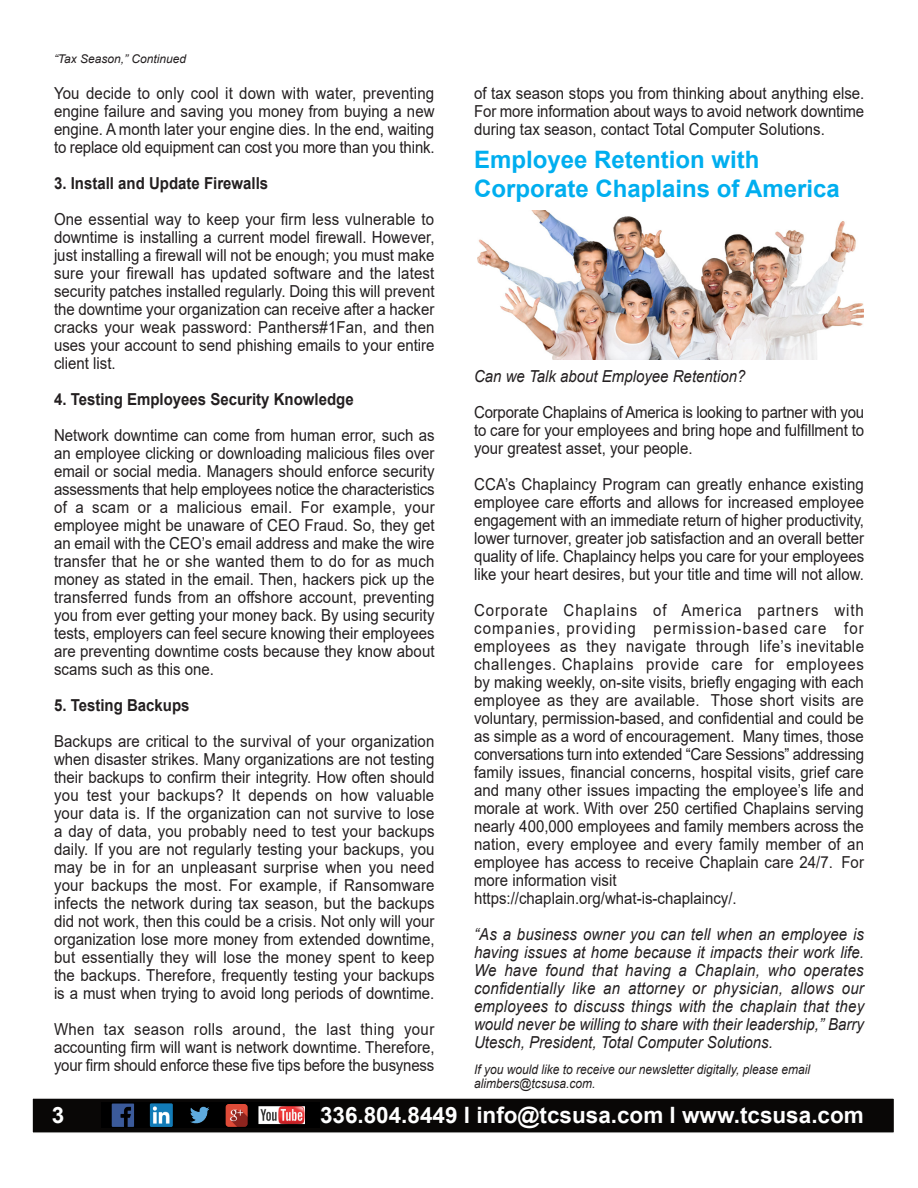
<style>
.page{position:relative;width:918px;height:1188px;background:#fff}
.page>*{position:absolute;margin:0;border:0;box-sizing:border-box;transform-origin:0 0}
.t1{font:700 24px/28.8px "Arial";color:#00aeef}
.t2{font:700 22.5px "Arial";color:#fff}
.Newsletter{font:16.5px/18px "Arial";color:#231f20;text-align:justify;scale:.91 1}
.Newsletter-2{font:italic 16.5px/18px "Arial";color:#231f20;text-align:justify;scale:.91 1}
.Newsletter-3{font:700 16.5px "Arial";color:#231f20;scale:.91 1}
.Newsletter-4{font:italic 13.2px "Arial";color:#231f20;scale:.91 1}
.Newsletter-5{font:italic 12px "Arial";color:#231f20}
</style>
<div class="page">
<div style="left:31px;top:1097px;width:864px;height:37px;background:#090706;border:2px solid #fff"></div>
<div style="left:102px;top:1102px;width:218px;height:25px;background:#000"></div>
<img style="left:111px;top:1103px;width:194px;height:24px">
<img style="left:478px;top:211px;width:386px;height:148px">
<p class="Newsletter-5" style="left:54px;top:51px;width:134px">“Tax Season,” Continued</p>
<p class="Newsletter" style="left:54px;top:84px;width:420px">You decide to only cool it down with water, preventing engine failure and saving you money from buying a new engine. A month later your engine dies. In the end, waiting to replace old equipment can cost you more than you think.</p>
<p class="Newsletter-3" style="left:54px;top:172px;width:237px">3. Install and Update Firewalls</p>
<p class="Newsletter" style="left:54px;top:210px;width:420px">One essential way to keep your firm less vulnerable to downtime is installing a current model firewall. However, just installing a firewall will not be enough; you must make sure your firewall has updated software and the latest security patches installed regularly. Doing this will prevent the downtime your organization can receive after a hacker cracks your weak password: Panthers#1Fan, and then uses your account to send phishing emails to your entire client list.</p>
<p class="Newsletter-3" style="left:54px;top:388px;width:331px">4. Testing Employees Security Knowledge</p>
<p class="Newsletter" style="left:54px;top:426px;width:420px">Network downtime can come from human error, such as an employee clicking or downloading malicious files over email or social media. Managers should enforce security assessments that help employees notice the characteristics of a scam or a malicious email. For example, your employee might be unaware of CEO Fraud. So, they get an email with the CEO’s email address and make the wire transfer that he or she wanted them to do for as much money as stated in the email. Then, hackers pick up the transferred funds from an offshore account, preventing you from ever getting your money back. By using security tests, employers can feel secure knowing their employees are preventing downtime costs because they know about scams such as this one.</p>
<p class="Newsletter-3" style="left:54px;top:694px;width:151px">5. Testing Backups</p>
<p class="Newsletter" style="left:54px;top:732px;width:420px">Backups are critical to the survival of your organization when disaster strikes. Many organizations are not testing their backups to confirm their integrity. How often should you test your backups? It depends on how valuable your data is. If the organization can not survive to lose a day of data, you probably need to test your backups daily. If you are not regularly testing your backups, you may be in for an unpleasant surprise when you need your backups the most. For example, if Ransomware infects the network during tax season, but the backups did not work, then this could be a crisis. Not only will your organization lose more money from extended downtime, but essentially they will lose the money spent to keep the backups. Therefore, frequently testing your backups is a must when trying to avoid long periods of downtime.</p>
<p class="Newsletter" style="left:54px;top:1020px;width:420px">When tax season rolls around, the last thing your accounting firm will want is network downtime. Therefore, your firm should enforce these five tips before the busyness</p>
<p class="Newsletter" style="left:474px;top:85px;width:430px">of tax season stops you from thinking about anything else.<br>For more information about ways to avoid network downtime during tax season, contact Total Computer Solutions.</p>
<p class="t1" style="left:474px;top:146px;width:367px">Employee Retention with<br>Corporate Chaplains of America</p>
<p class="Newsletter-2" style="left:474px;top:367px;width:300px">Can we Talk about Employee Retention?</p>
<p class="Newsletter" style="left:474px;top:403px;width:430px">Corporate Chaplains of America is looking to partner with you to care for your employees and bring hope and fulfillment to your greatest asset, your people.</p>
<p class="Newsletter" style="left:474px;top:475px;width:430px">CCA’s Chaplaincy Program can greatly enhance existing employee care efforts and allows for increased employee engagement with an immediate return of higher productivity, lower turnover, greater job satisfaction and an overall better quality of life. Chaplaincy helps you care for your employees like your heart desires, but your title and time will not allow.</p>
<p class="Newsletter" style="left:474px;top:601px;width:430px">Corporate Chaplains of America partners with companies, providing permission-based care for employees as they navigate through life’s inevitable challenges. Chaplains provide care for employees by making weekly, on-site visits, briefly engaging with each employee as they are available. Those short visits are voluntary, permission-based, and confidential and could be as simple as a word of encouragement. Many times, those conversations turn into extended “Care Sessions” addressing family issues, financial concerns, hospital visits, grief care and many other issues impacting the employee’s life and morale at work. With over 250 certified Chaplains serving nearly 400,000 employees and family members across the nation, every employee and every family member of an employee has access to receive Chaplain care 24/7. For more information visit</p>
<p class="Newsletter" style="left:474px;top:889px;width:290px">https://chaplain.org/what-is-chaplaincy/.</p>
<p class="Newsletter-2" style="left:474px;top:925px;width:430px">“As a business owner you can tell when an employee is having issues at home because it impacts their work life.<br>We have found that having a Chaplain, who operates confidentially like an attorney or physician, allows our employees to discuss things with the chaplain that they would never be willing to share with their leadership,” Barry Utesch, President, Total Computer Solutions.</p>
<p class="Newsletter-4" style="left:474px;top:1061px;width:371px">If you would like to receive our newsletter digitally, please email</p>
<p class="Newsletter-4" style="left:474px;top:1075px;width:135px">alimbers@tcsusa.com.</p>
<p class="t2" style="left:52px;top:1099px;width:14px">3</p>
<p class="t2" style="left:320px;top:1099px;width:545px">336.804.8449 l info@tcsusa.com l www.tcsusa.com</p>
</div>
